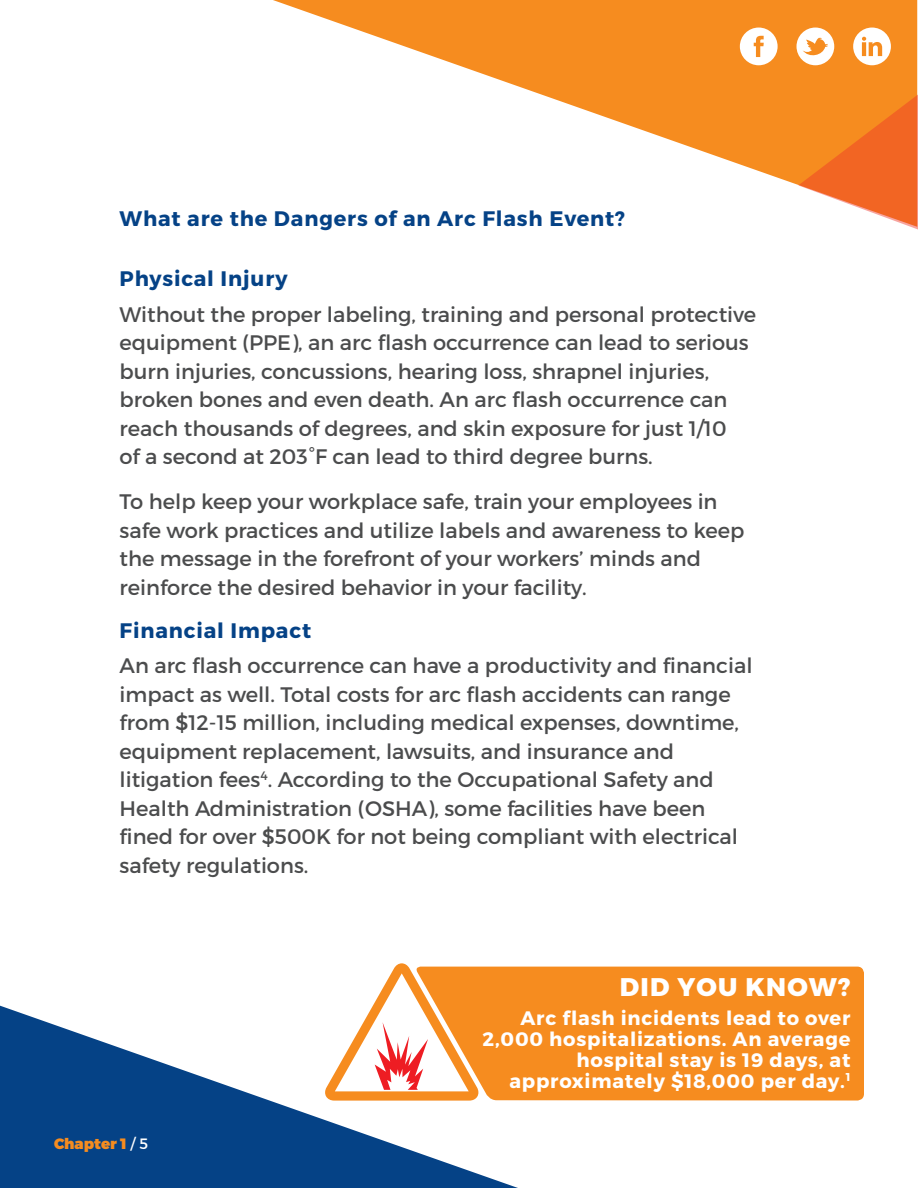
<style>
.page{position:relative;width:918px;height:1188px;background:#fff}
.page>*{position:absolute;margin:0;border:0;box-sizing:border-box;transform-origin:0 0}
.t1{font:800 25.5px "Montserrat";letter-spacing:.05em;color:#fff}
.t2{font:21px/28.5px "Montserrat";color:#4b4c4d}
.t3{font:700 21px "Montserrat";letter-spacing:.04em;color:#054286}
.t4{font:700 19.5px/21px "Montserrat";letter-spacing:.04em;color:#fff;text-align:right}
.t5{font:900 15px "Montserrat";color:#f68c1f}
.s1{font-weight:400;color:#fff}
</style>
<div class="page">
<svg style="left:0;top:1006px;width:518px;height:182px;fill:#054286"></svg>
<svg style="left:273px;top:0;width:644px;height:185px;fill:#f68c1f"></svg>
<svg style="left:797px;top:28px;width:37px;height:37px"></svg>
<svg style="left:740px;top:28px;width:38px;height:37px"></svg>
<svg style="left:853px;top:28px;width:38px;height:37px"></svg>
<svg style="left:798px;top:94px;width:120px;height:136px"></svg>
<svg style="left:325px;top:963px;width:154px;height:138px"></svg>
<svg style="left:414px;top:967px;width:450px;height:134px;background:#f6922d"></svg>
<p class="t3" style="left:120px;top:205px;width:507px">What are the Dangers of an Arc Flash Event?</p>
<p class="t3" style="left:120px;top:266px;width:170px">Physical Injury</p>
<p class="t2" style="left:120px;top:300px;width:638px">Without the proper labeling, training and personal protective equipment (PPE), an arc flash occurrence can lead to serious burn injuries, concussions, hearing loss, shrapnel injuries, broken bones and even death. An arc flash occurrence can reach thousands of degrees, and skin exposure for just 1/10<br>of a second at 203°F can lead to third degree burns.</p>
<p class="t2" style="left:120px;top:487px;width:626px">To help keep your workplace safe, train your employees in safe work practices and utilize labels and awareness to keep the message in the forefront of your workers’ minds and reinforce the desired behavior in your facility.</p>
<p class="t3" style="left:120px;top:618px;width:193px">Financial Impact</p>
<p class="t2" style="left:120px;top:651px;width:634px">An arc flash occurrence can have a productivity and financial impact as well. Total costs for arc flash accidents can range from $12-15 million, including medical expenses, downtime, equipment replacement, lawsuits, and insurance and litigation fees<sup>4</sup>. According to the Occupational Safety and Health Administration (OSHA), some facilities have been fined for over $500K for not being compliant with electrical safety regulations.</p>
<p class="t5" style="left:54px;top:1134px;width:96px">Chapter 1 <span class="s1">/ 5</span></p>
<p class="t1" style="left:620px;top:971px;width:232px">DID YOU KNOW?</p>
<p class="t4" style="left:483px;top:1008px;width:369px">Arc flash incidents lead to over<br>2,000 hospitalizations. An average hospital stay is 19 days, at approximately $18,000 per day.<sup>1</sup></p>
</div>
